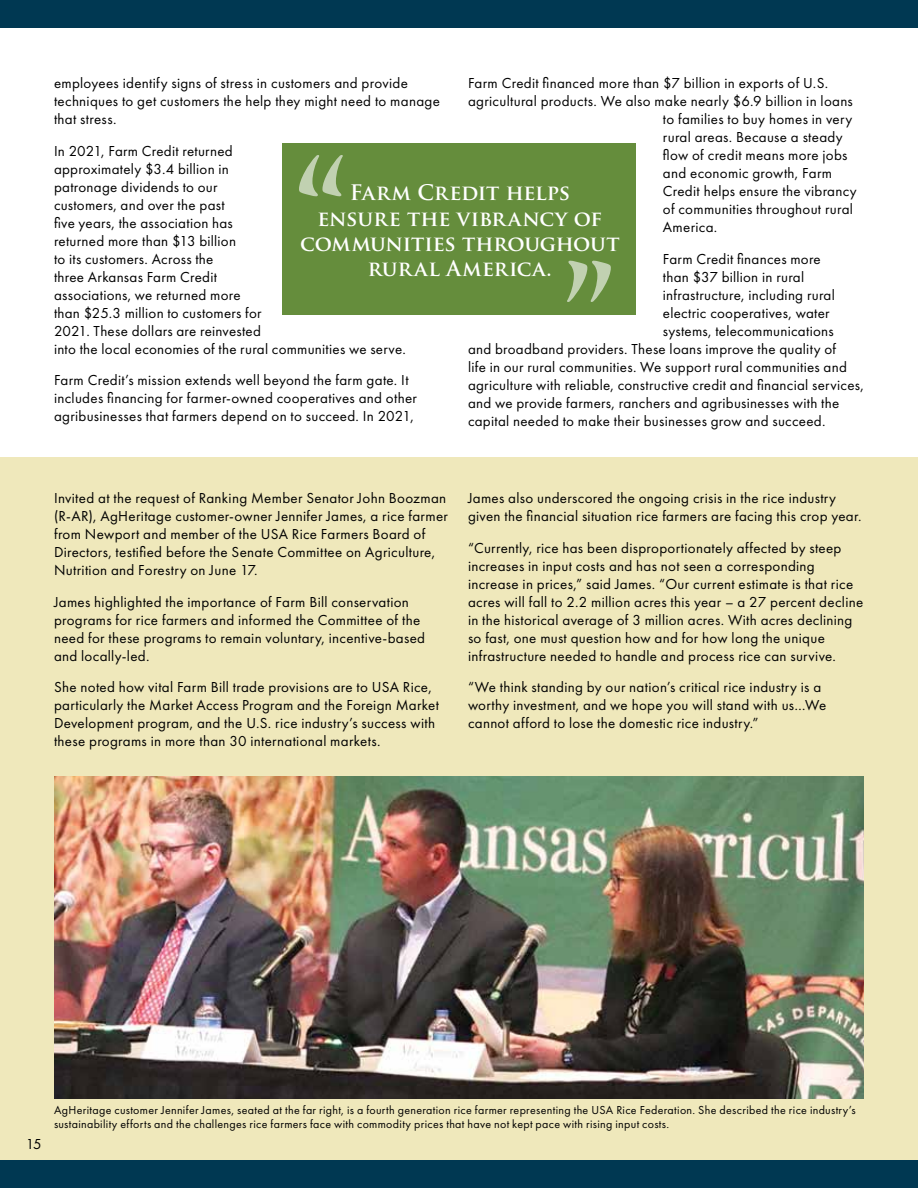
<style>
.page{position:relative;width:918px;height:1188px;background:#fff}
.page>*{position:absolute;margin:0;border:0;box-sizing:border-box;transform-origin:0 0}
.t1{font:700 156.6px "Trajan Pro";color:#fff}
.t2{font:700 20.85px/25px "Trajan Pro";letter-spacing:-.01em;color:#fff;text-align:center}
.t3{font:700 20.85px "Trajan Pro";letter-spacing:.025em;color:#fff}
.t4{font:15px/18px "Futura PT";letter-spacing:.02em;color:#000}
.t5{font:12px/14.4px "Futura PT";letter-spacing:.025em;color:#000}
</style>
<div class="page">
<div style="left:0;top:1160px;width:918px;height:28px;background:#003852"></div>
<div style="left:0;top:0;width:918px;height:28px;background:#003852"></div>
<div style="left:0;top:458px;width:918px;height:702px;background:#efe8bb"></div>
<img style="left:54px;top:777px;width:810px;height:321px">
<div style="left:282px;top:143px;width:354px;height:171px;background:#658d3c"></div>
<p class="t4" style="left:468px;top:74px;width:362px">Farm Credit financed more than $7 billion in exports of U.S.</p>
<p class="t4" style="left:468px;top:92px;width:386px">agricultural products. We also make nearly $6.9 billion in loans</p>
<p class="t4" style="left:663px;top:110px;width:191px">to families to buy homes in very</p>
<p class="t4" style="left:663px;top:128px;width:181px">rural areas. Because a steady</p>
<p class="t4" style="left:663px;top:146px;width:186px">flow of credit means more jobs</p>
<p class="t4" style="left:663px;top:164px;width:171px">and economic growth, Farm</p>
<p class="t4" style="left:663px;top:182px;width:195px">Credit helps ensure the vibrancy</p>
<p class="t4" style="left:663px;top:200px;width:192px">of communities throughout rural</p>
<p class="t4" style="left:663px;top:218px;width:56px">America.</p>
<p class="t4" style="left:663px;top:250px;width:159px">Farm Credit finances more</p>
<p class="t4" style="left:663px;top:268px;width:143px">than $37 billion in rural</p>
<p class="t4" style="left:663px;top:286px;width:173px">infrastructure, including rural</p>
<p class="t4" style="left:663px;top:304px;width:168px">electric cooperatives, water</p>
<p class="t4" style="left:663px;top:322px;width:172px">systems, telecommunications</p>
<p class="t4" style="left:468px;top:340px;width:370px">and broadband providers. These loans improve the quality of</p>
<p class="t4" style="left:468px;top:358px;width:380px">life in our rural communities. We support rural communities and</p>
<p class="t4" style="left:468px;top:376px;width:397px">agriculture with reliable, constructive credit and financial services,</p>
<p class="t4" style="left:468px;top:394px;width:373px">and we provide farmers, ranchers and agribusinesses with the</p>
<p class="t4" style="left:468px;top:412px;width:359px">capital needed to make their businesses grow and succeed.</p>
<p class="t4" style="left:54px;top:74px;width:387px">employees identify signs of stress in customers and provide techniques to get customers the help they might need to manage that stress.</p>
<p class="t4" style="left:54px;top:142px;width:353px">In 2021, Farm Credit returned<br>approximately $3.4 billion in<br>patronage dividends to our<br>customers, and over the past<br>five years, the association has<br>returned more than $13 billion<br>to its customers. Across the<br>three Arkansas Farm Credit<br>associations, we returned more<br>than $25.3 million to customers for<br>2021. These dollars are reinvested<br>into the local economies of the rural communities we serve.</p>
<p class="t4" style="left:54px;top:371px;width:365px">Farm Credit’s mission extends well beyond the farm gate. It includes financing for farmer-owned cooperatives and other agribusinesses that farmers depend on to succeed. In 2021,</p>
<h1 class="t1" style="left:293px;top:129px;width:58px">“</h1>
<h2 class="t2" style="left:300px;top:181px;width:321px">Farm Credit helps<br>ensure the vibrancy of communities throughout</h2>
<h2 class="t3" style="left:368px;top:255px;width:185px">rural America.</h2>
<h1 class="t1" style="left:617px;top:328px;width:58px;rotate:-180deg">“</h1>
<p class="t4" style="left:54px;top:489px;width:395px">Invited at the request of Ranking Member Senator John Boozman (R-AR), AgHeritage customer-owner Jennifer James, a rice farmer from Newport and member of the USA Rice Farmers Board of Directors, testified before the Senate Committee on Agriculture, Nutrition and Forestry on June 17.</p>
<p class="t4" style="left:54px;top:593px;width:373px">James highlighted the importance of Farm Bill conservation programs for rice farmers and informed the Committee of the need for these programs to remain voluntary, incentive-based and locally-led.</p>
<p class="t4" style="left:54px;top:678px;width:387px">She noted how vital Farm Bill trade provisions are to USA Rice, particularly the Market Access Program and the Foreign Market Development program, and the U.S. rice industry’s success with these programs in more than 30 international markets.</p>
<p class="t4" style="left:468px;top:489px;width:395px">James also underscored the ongoing crisis in the rice industry given the financial situation rice farmers are facing this crop year.</p>
<p class="t4" style="left:468px;top:539px;width:397px">“Currently, rice has been disproportionately affected by steep increases in input costs and has not seen a corresponding increase in prices,” said James. “Our current estimate is that rice acres will fall to 2.2 million acres this year – a 27 percent decline in the historical average of 3 million acres. With acres declining so fast, one must question how and for how long the unique infrastructure needed to handle and process rice can survive.</p>
<p class="t4" style="left:468px;top:678px;width:360px">“We think standing by our nation’s critical rice industry is a worthy investment, and we hope you will stand with us…We cannot afford to lose the domestic rice industry.”</p>
<p class="t4" style="left:26px;top:1135px;width:18px">15</p>
<p class="t5" style="left:54px;top:1103px;width:803px">AgHeritage customer Jennifer James, seated at the far right, is a fourth generation rice farmer representing the USA Rice Federation. She described the rice industry’s sustainability efforts and the challenges rice farmers face with commodity prices that have not kept pace with rising input costs.</p>
</div>
